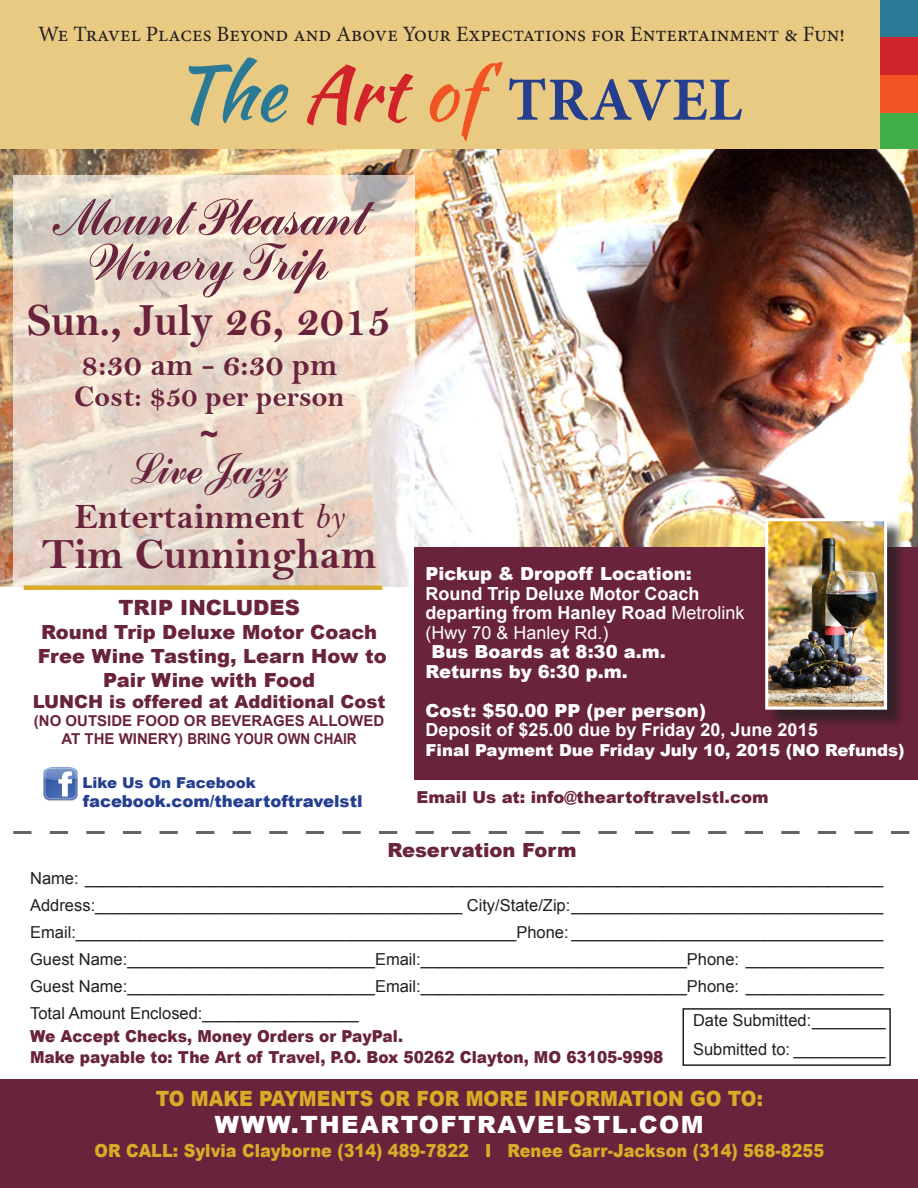
<style>
.page{position:relative;width:918px;height:1188px;background:#fff}
.page>*{position:absolute;margin:0;border:0;box-sizing:border-box;transform-origin:0 0}
.t1{font:700 61.5px "Minion Pro";letter-spacing:.01em;color:#253f8e}
.t2{font:52.5px/45px "Commercial Script";color:#69233c;text-align:center}
.t3{font:46.5px "Bell MT Bold";color:#69233c;scale:.96 1}
.t4{font:43.5px "Bell MT Bold";color:#69233c}
.t5{font:43.5px "Commercial Script";color:#69233c}
.t6{font:36px "Bell MT Bold";color:#69233c}
.t7{font:33px "Bell MT Bold";color:#69233c}
.t8{font:30px "Bell MT Bold";color:#69233c}
.t9{font:900 28.5px "Arial";color:#69233c}
.t10{font:900 23.7px "Arial";letter-spacing:.06em;color:#fff}
.t11{font:21.9px "Minion Pro";color:#231f20}
.t12{font:900 21px "Arial";color:#d9ab26;scale:.9 1}
.t13{font:900 21px "Arial";color:#69233c}
.t14{font:900 19.5px/24px "Arial";color:#69233c;text-align:center}
.t15{font:700 18px "Arial";color:#fff}
.t16{font:900 18px "Arial";color:#fff}
.t17{font:900 18px "Arial";color:#d9ab26;scale:.9 1}
.t18{font:900 18px "Arial";color:#69233c}
.t19{font:18px "Arial";color:#fff}
.t20{font:16.5px/28.5px "Arial";color:#231f20}
.t21{font:900 16.5px "Arial";color:#69233c;scale:.93 1}
.t22{font:900 16.5px "Arial";color:#fff}
.t23{font:900 16.5px "Arial";color:#69233c}
.t24{font:900 16.5px "Arial";color:#253f8e}
.t25{font:700 15px/18px "Arial";color:#69233c;text-align:center}
.t26{font:900 15px "Arial";color:#253f8e}
.s1{font-family:"Kaushan Script";font-weight:400;font-size:75px;color:#2a7a96}
.s2{font-family:"Kaushan Script";font-weight:400;font-size:75px;color:#d1232a}
.s3{font-family:"Kaushan Script";font-weight:400;font-size:75px;color:#f15322}
.s4{font-family:"Bell MT Italic"}
.s5{font-weight:400}
</style>
<div class="page">
<div style="left:0;top:0;width:918px;height:152px;background:#e9ca83"></div>
<div style="left:880px;top:0;width:38px;height:37px;background:#2a7a96"></div>
<div style="left:880px;top:37px;width:38px;height:39px;background:#d1232a"></div>
<div style="left:880px;top:76px;width:38px;height:38px;background:#f15322"></div>
<div style="left:880px;top:113px;width:38px;height:39px;background:#40ae49"></div>
<img style="left:0;top:149px;width:918px;height:437px">
<svg style="left:14px;top:176px;width:401px;height:591px"></svg>
<svg style="left:13px;top:831px;width:897px;height:3px"></svg>
<div style="left:0;top:1079px;width:918px;height:109px;background:#69233c"></div>
<div style="left:682px;top:1008px;width:209px;height:58px;border:2px solid #231f20"></div>
<img style="left:43px;top:767px;width:35px;height:34px">
<div style="left:24px;top:585px;width:358px;height:5px;background:#d9ab26"></div>
<div style="left:415px;top:548px;width:503px;height:232px;background:#69233c"></div>
<div style="left:767px;top:520px;width:139px;height:208px;background:#231f20;opacity:.75"></div>
<img style="left:769px;top:522px;width:114px;height:184px">
<div style="left:765px;top:518px;width:122px;height:192px;border:3px solid #fff"></div>
<p class="t11" style="left:38px;top:20px;width:808px">We Travel Places Beyond and Above Your Expectations for Entertainment &amp; Fun!</p>
<p class="t1" style="left:173px;top:57px;width:571px"><span class="s1">The</span> <span class="s2">Art</span> <span class="s3">of</span> TRAVEL</p>
<p class="t2" style="left:52px;top:199px;width:315px">Mount Pleasant<br>Winery Trip</p>
<p class="t3" style="left:27px;top:293px;width:381px">Sun., July 26, 2015</p>
<p class="t7" style="left:81px;top:345px;width:258px">8:30 am - 6:30 pm</p>
<p class="t8" style="left:74px;top:379px;width:271px">Cost: $50 per person</p>
<p class="t9" style="left:200px;top:413px;width:20px">~</p>
<p class="t5" style="left:131px;top:446px;width:158px">Live Jazz</p>
<p class="t6" style="left:75px;top:495px;width:271px">Entertainment <span class="s4">by</span></p>
<p class="t4" style="left:42px;top:529px;width:336px">Tim Cunningham</p>
<p class="t13" style="left:118px;top:592px;width:183px">TRIP INCLUDES</p>
<p class="t14" style="left:41px;top:619px;width:338px">Round Trip Deluxe Motor Coach</p>
<p class="t14" style="left:38px;top:643px;width:350px">Free Wine Tasting, Learn How to<br>Pair Wine with Food</p>
<p class="t18" style="left:33px;top:688px;width:354px">LUNCH is offered at Additional Cost</p>
<p class="t25" style="left:34px;top:712px;width:352px">(NO OUTSIDE FOOD OR BEVERAGES ALLOWED<br>AT THE WINERY) BRING YOUR OWN CHAIR</p>
<p class="t16" style="left:426px;top:561px;width:268px">Pickup &amp; Dropoff Location:</p>
<p class="t15" style="left:426px;top:581px;width:276px">Round Trip Deluxe Motor Coach</p>
<p class="t15" style="left:426px;top:601px;width:321px">departing from Hanley Road <span class="s5">Metrolink</span></p>
<p class="t19" style="left:426px;top:621px;width:185px">(Hwy 70 &amp; Hanley Rd.)</p>
<p class="t16" style="left:432px;top:639px;width:236px">Bus Boards at 8:30 a.m.</p>
<p class="t16" style="left:426px;top:658px;width:204px">Returns by 6:30 p.m.</p>
<p class="t16" style="left:426px;top:697px;width:282px">Cost: $50.00 PP (per person)</p>
<p class="t15" style="left:426px;top:718px;width:394px">Deposit of $25.00 due by Friday 20, June 2015</p>
<p class="t22" style="left:426px;top:738px;width:481px">Final Payment Due Friday July 10, 2015 (NO Refunds)</p>
<p class="t26" style="left:83px;top:772px;width:175px">Like Us On Facebook</p>
<p class="t24" style="left:83px;top:790px;width:281px">facebook.com/theartoftravelstl</p>
<p class="t23" style="left:417px;top:785px;width:354px">Email Us at: info@theartoftravelstl.com</p>
<p class="t14" style="left:387px;top:838px;width:191px">Reservation Form</p>
<p class="t20" style="left:30px;top:864px;width:855px">Name: _______________________________________________________________________________________</p>
<p class="t20" style="left:30px;top:891px;width:855px">Address:________________________________________ City/State/Zip:__________________________________</p>
<p class="t20" style="left:30px;top:918px;width:855px">Email:________________________________________________Phone: __________________________________</p>
<p class="t20" style="left:30px;top:945px;width:855px">Guest Name:___________________________Email:_____________________________Phone: _______________</p>
<p class="t20" style="left:30px;top:972px;width:855px">Guest Name:___________________________Email:_____________________________Phone: _______________</p>
<p class="t20" style="left:30px;top:999px;width:330px">Total Amount Enclosed:_________________</p>
<p class="t21" style="left:30px;top:1024px;width:403px">We Accept Checks, Money Orders or PayPal.</p>
<p class="t21" style="left:30px;top:1045px;width:683px">Make payable to: The Art of Travel, P.O. Box 50262 Clayton, MO 63105-9998</p>
<p class="t12" style="left:156px;top:1084px;width:676px">TO MAKE PAYMENTS OR FOR MORE INFORMATION GO TO:</p>
<p class="t10" style="left:215px;top:1108px;width:490px">WWW.THEARTOFTRAVELSTL.COM</p>
<p class="t17" style="left:95px;top:1138px;width:812px">OR CALL: Sylvia Clayborne (314) 489-7822 I Renee Garr-Jackson (314) 568-8255</p>
<p class="t20" style="left:693px;top:1006px;width:194px">Date Submitted:________<br>Submitted to: __________</p>
</div>
